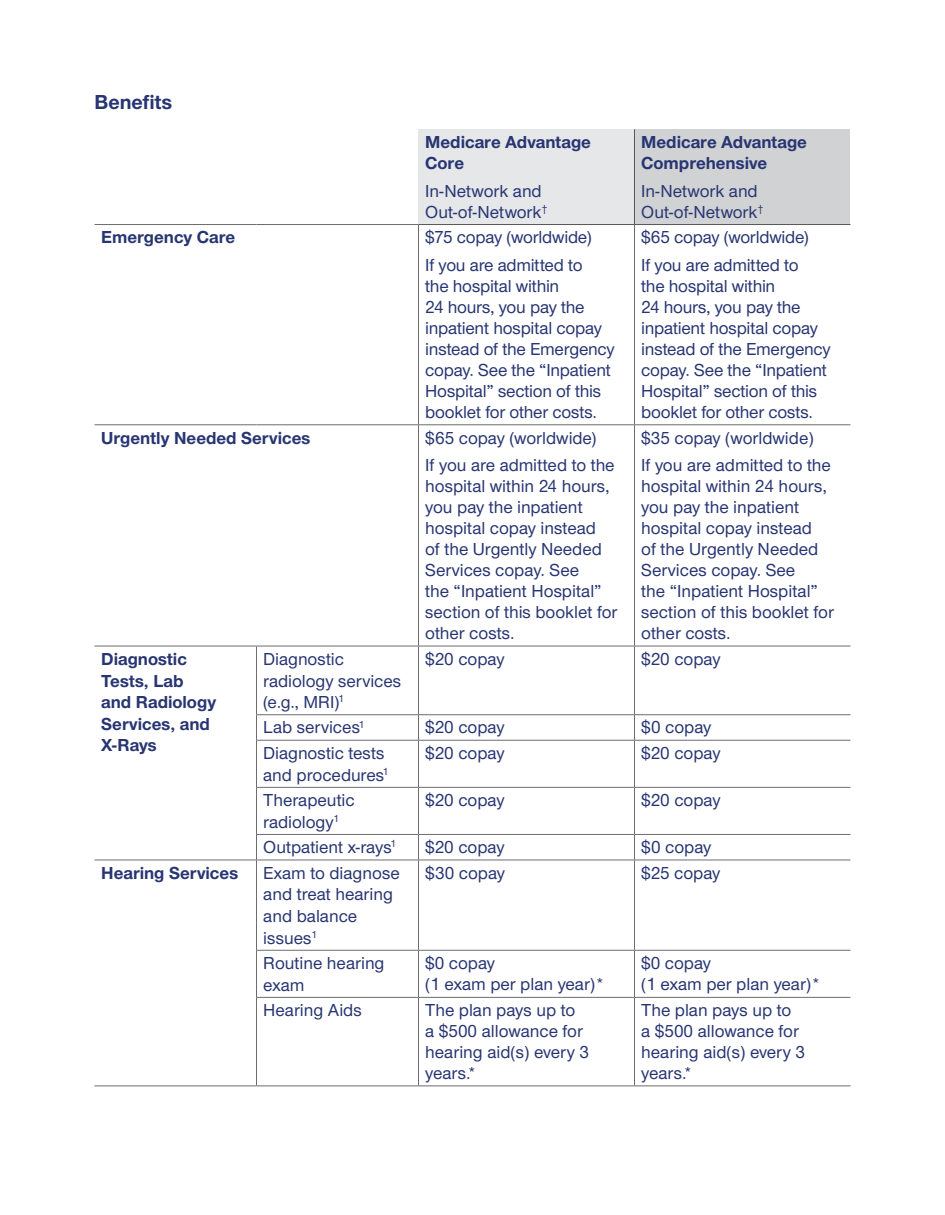
<style>
.page{position:relative;width:945px;height:1215px;background:#fff}
.page>*{position:absolute;margin:0;border:0;box-sizing:border-box;transform-origin:0 0}
.t1{font:700 21px "UHC Sans";color:#273572}
.t2{font:500 18px/21px "UHC Sans";letter-spacing:-.005em;color:#273572}
.t3{font:700 18px/21.6px "UHC Sans";color:#273572}
</style>
<div class="page">
<div style="left:418px;top:129px;width:216px;height:96px;background:#e6e7e9"></div>
<div style="left:634px;top:129px;width:216px;height:96px;background:#d1d2d4"></div>
<hr style="left:94px;top:224px;width:162px;height:1px;background:#6c6d70">
<hr style="left:256px;top:224px;width:163px;height:1px;background:#6c6d70">
<hr style="left:418px;top:225px;width:1px;height:199px;background:#6c6d70">
<hr style="left:634px;top:225px;width:1px;height:199px;background:#6c6d70">
<hr style="left:94px;top:424px;width:162px;height:1px;background:#6c6d70">
<hr style="left:256px;top:424px;width:162px;height:1px;background:#6c6d70">
<hr style="left:418px;top:424px;width:216px;height:1px;background:#6c6d70">
<hr style="left:418px;top:425px;width:1px;height:221px;background:#6c6d70">
<hr style="left:634px;top:424px;width:216px;height:1px;background:#6c6d70">
<hr style="left:634px;top:425px;width:1px;height:221px;background:#6c6d70">
<hr style="left:94px;top:646px;width:162px;height:1px;background:#6c6d70">
<hr style="left:256px;top:646px;width:162px;height:1px;background:#6c6d70">
<hr style="left:256px;top:646px;width:1px;height:68px;background:#6c6d70">
<hr style="left:418px;top:646px;width:216px;height:1px;background:#6c6d70">
<hr style="left:418px;top:646px;width:1px;height:68px;background:#6c6d70">
<hr style="left:634px;top:646px;width:216px;height:1px;background:#6c6d70">
<hr style="left:634px;top:646px;width:1px;height:68px;background:#6c6d70">
<hr style="left:256px;top:714px;width:162px;height:1px;background:#6c6d70">
<svg style="left:256px;top:715px;width:1px;height:25px"></svg>
<hr style="left:418px;top:714px;width:216px;height:1px;background:#6c6d70">
<svg style="left:418px;top:715px;width:1px;height:25px"></svg>
<hr style="left:634px;top:714px;width:216px;height:1px;background:#6c6d70">
<svg style="left:634px;top:715px;width:1px;height:25px"></svg>
<hr style="left:256px;top:740px;width:162px;height:1px;background:#6c6d70">
<hr style="left:256px;top:741px;width:1px;height:46px;background:#6c6d70">
<hr style="left:418px;top:740px;width:216px;height:1px;background:#6c6d70">
<hr style="left:418px;top:741px;width:1px;height:46px;background:#6c6d70">
<hr style="left:634px;top:740px;width:216px;height:1px;background:#6c6d70">
<hr style="left:634px;top:741px;width:1px;height:46px;background:#6c6d70">
<hr style="left:256px;top:787px;width:162px;height:1px;background:#6c6d70">
<hr style="left:256px;top:788px;width:1px;height:46px;background:#6c6d70">
<hr style="left:418px;top:787px;width:216px;height:1px;background:#6c6d70">
<hr style="left:418px;top:788px;width:1px;height:46px;background:#6c6d70">
<hr style="left:634px;top:787px;width:216px;height:1px;background:#6c6d70">
<hr style="left:634px;top:788px;width:1px;height:46px;background:#6c6d70">
<hr style="left:256px;top:834px;width:162px;height:1px;background:#6c6d70">
<svg style="left:256px;top:835px;width:1px;height:25px"></svg>
<hr style="left:418px;top:834px;width:216px;height:1px;background:#6c6d70">
<svg style="left:418px;top:835px;width:1px;height:25px"></svg>
<hr style="left:634px;top:834px;width:216px;height:1px;background:#6c6d70">
<svg style="left:634px;top:835px;width:1px;height:25px"></svg>
<hr style="left:94px;top:860px;width:162px;height:1px;background:#6c6d70">
<hr style="left:256px;top:860px;width:162px;height:1px;background:#6c6d70">
<hr style="left:256px;top:860px;width:1px;height:90px;background:#6c6d70">
<hr style="left:418px;top:860px;width:216px;height:1px;background:#6c6d70">
<hr style="left:418px;top:860px;width:1px;height:90px;background:#6c6d70">
<hr style="left:634px;top:860px;width:216px;height:1px;background:#6c6d70">
<hr style="left:634px;top:860px;width:1px;height:90px;background:#6c6d70">
<hr style="left:256px;top:950px;width:162px;height:1px;background:#6c6d70">
<hr style="left:256px;top:951px;width:1px;height:46px;background:#6c6d70">
<hr style="left:418px;top:950px;width:216px;height:1px;background:#6c6d70">
<hr style="left:418px;top:951px;width:1px;height:46px;background:#6c6d70">
<hr style="left:634px;top:950px;width:216px;height:1px;background:#6c6d70">
<hr style="left:634px;top:951px;width:1px;height:46px;background:#6c6d70">
<hr style="left:256px;top:997px;width:162px;height:1px;background:#6c6d70">
<hr style="left:256px;top:998px;width:1px;height:88px;background:#6c6d70">
<hr style="left:418px;top:997px;width:216px;height:1px;background:#6c6d70">
<hr style="left:418px;top:998px;width:1px;height:88px;background:#6c6d70">
<hr style="left:634px;top:997px;width:216px;height:1px;background:#6c6d70">
<hr style="left:634px;top:998px;width:1px;height:88px;background:#6c6d70">
<hr style="left:94px;top:1086px;width:162px;height:1px;background:#6c6d70">
<hr style="left:256px;top:1086px;width:162px;height:1px;background:#6c6d70">
<hr style="left:418px;top:1086px;width:216px;height:1px;background:#6c6d70">
<hr style="left:634px;top:1086px;width:216px;height:1px;background:#6c6d70">
<hr style="left:634px;top:224px;width:216px;height:1px;background:#57585a">
<hr style="left:634px;top:129px;width:1px;height:95px;background:#57585a">
<hr style="left:419px;top:224px;width:215px;height:1px;background:#57585a">
<p class="t1" style="left:94px;top:87px;width:79px">Benefits</p>
<p class="t3" style="left:425px;top:131px;width:167px;line-height:21px">Medicare Advantage<br>Core</p>
<p class="t2" style="left:425px;top:180px;width:124px">In-Network and<br>Out-of-Network<sup>†</sup></p>
<p class="t3" style="left:101px;top:226px;width:135px">Emergency Care</p>
<p class="t2" style="left:425px;top:223px;width:168px;line-height:27.8px">$75 copay (worldwide)<br>If you are admitted to</p>
<p class="t2" style="left:425px;top:275px;width:191px">the hospital within<br>24 hours, you pay the inpatient hospital copay instead of the Emergency copay. See the “Inpatient<br>Hospital” section of this booklet for other costs.</p>
<p class="t3" style="left:101px;top:426px;width:211px">Urgently Needed Services</p>
<p class="t2" style="left:425px;top:423px;width:191px;line-height:27.8px">$65 copay (worldwide)<br>If you are admitted to the</p>
<p class="t2" style="left:425px;top:475px;width:194px">hospital within 24 hours, you pay the inpatient hospital copay instead<br>of the Urgently Needed<br>Services copay. See<br>the “Inpatient Hospital” section of this booklet for other costs.</p>
<p class="t3" style="left:641px;top:131px;width:167px;line-height:21px">Medicare Advantage<br>Comprehensive</p>
<p class="t2" style="left:641px;top:180px;width:124px">In-Network and<br>Out-of-Network<sup>†</sup></p>
<p class="t2" style="left:641px;top:223px;width:169px;line-height:27.8px">$65 copay (worldwide)<br>If you are admitted to</p>
<p class="t2" style="left:641px;top:275px;width:191px">the hospital within<br>24 hours, you pay the inpatient hospital copay instead of the Emergency copay. See the “Inpatient<br>Hospital” section of this booklet for other costs.</p>
<p class="t2" style="left:641px;top:423px;width:191px;line-height:27.8px">$35 copay (worldwide)<br>If you are admitted to the</p>
<p class="t2" style="left:641px;top:475px;width:194px">hospital within 24 hours, you pay the inpatient hospital copay instead<br>of the Urgently Needed<br>Services copay. See<br>the “Inpatient Hospital” section of this booklet for other costs.</p>
<p class="t3" style="left:101px;top:648px;width:116px">Diagnostic<br>Tests, Lab and Radiology<br>Services, and<br>X-Rays</p>
<p class="t2" style="left:263px;top:647px;width:140px;line-height:21.6px">Diagnostic radiology services (e.g., MRI)<sup>1</sup></p>
<p class="t2" style="left:425px;top:648px;width:81px">$20 copay</p>
<p class="t2" style="left:641px;top:648px;width:81px">$20 copay</p>
<p class="t2" style="left:263px;top:716px;width:103px">Lab services<sup>1</sup></p>
<p class="t2" style="left:425px;top:716px;width:81px">$20 copay</p>
<p class="t2" style="left:641px;top:716px;width:72px">$0 copay</p>
<p class="t2" style="left:263px;top:741px;width:127px;line-height:21.6px">Diagnostic tests and procedures<sup>1</sup></p>
<p class="t2" style="left:425px;top:742px;width:81px">$20 copay</p>
<p class="t2" style="left:641px;top:742px;width:81px">$20 copay</p>
<p class="t2" style="left:263px;top:789px;width:93px;line-height:21.6px">Therapeutic radiology<sup>1</sup></p>
<p class="t2" style="left:425px;top:789px;width:81px">$20 copay</p>
<p class="t2" style="left:641px;top:789px;width:81px">$20 copay</p>
<p class="t2" style="left:263px;top:836px;width:134px">Outpatient x-rays<sup>1</sup></p>
<p class="t2" style="left:425px;top:836px;width:81px">$20 copay</p>
<p class="t2" style="left:641px;top:836px;width:72px">$0 copay</p>
<p class="t3" style="left:101px;top:861px;width:139px">Hearing Services</p>
<p class="t2" style="left:263px;top:861px;width:138px;line-height:21.6px">Exam to diagnose and treat hearing and balance issues<sup>1</sup></p>
<p class="t2" style="left:425px;top:861px;width:81px">$30 copay</p>
<p class="t2" style="left:641px;top:861px;width:81px">$25 copay</p>
<p class="t2" style="left:263px;top:951px;width:123px;line-height:21.6px">Routine hearing exam</p>
<p class="t2" style="left:425px;top:952px;width:181px">$0 copay<br>(1 exam per plan year)*</p>
<p class="t2" style="left:641px;top:952px;width:181px">$0 copay<br>(1 exam per plan year)*</p>
<p class="t2" style="left:263px;top:999px;width:100px">Hearing Aids</p>
<p class="t2" style="left:425px;top:999px;width:165px">The plan pays up to a $500 allowance for hearing aid(s) every 3 years.*</p>
<p class="t2" style="left:641px;top:999px;width:165px">The plan pays up to a $500 allowance for hearing aid(s) every 3 years.*</p>
</div>
